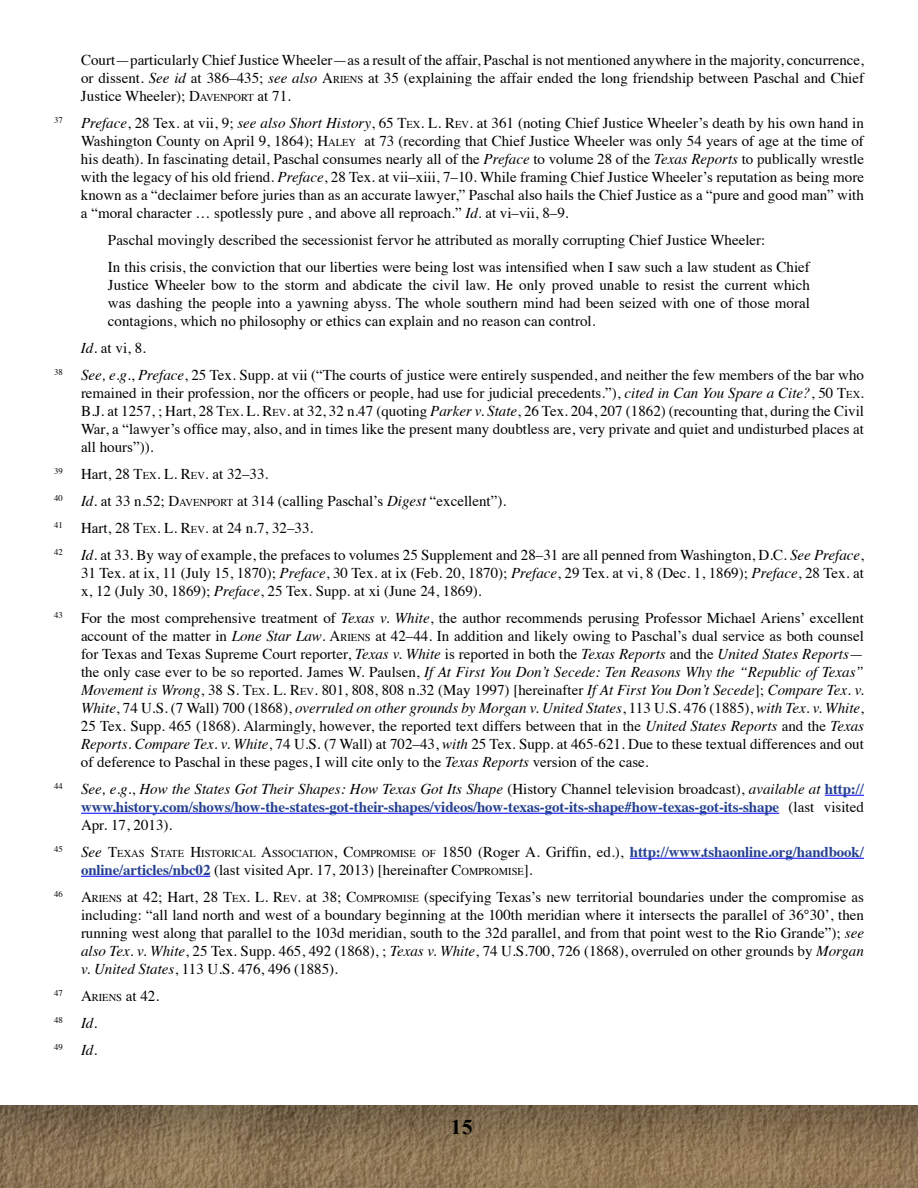
<style>
.page{position:relative;width:918px;height:1188px;background:#fff}
.page>*{position:absolute;margin:0;border:0;box-sizing:border-box;transform-origin:0 0}
.t1{font:700 21px "Times New Roman";color:#000}
.t2{font:15px/18px "Times";color:#000;text-align:justify}
.t3{font:700 15px/18px "Times";letter-spacing:-.01em;color:#25408f;text-align:justify}
.t4{font:italic 15px/27px "Times";color:#000}
.t5{font:10.5px "Times";color:#000}
.s1{font-style:italic}
.s2{font-style:inherit}
.s3{font-size:10.5px}
.s4{font-weight:400;font-style:italic;color:#000}
.s5{font-weight:400;color:#000}
.s6{font-style:italic;font-size:15px}
.s7{font-size:15px}
.s8{font-weight:700;font-size:15px;color:#25408f}
.s9{font-weight:700;color:#25408f}
</style>
<div class="page">
<div style="left:0;top:1095px;width:918px;height:93px;background:#000;opacity:.5"></div>
<hr style="left:825px;top:795px;width:39px;height:1px;background:#00f">
<hr style="left:81px;top:813px;width:698px;height:1px;background:#00f">
<hr style="left:630px;top:858px;width:234px;height:1px;background:#00f">
<hr style="left:81px;top:876px;width:129px;height:1px;background:#00f">
<p class="t2" style="left:81px;top:50px;width:785px">Court—particularly Chief Justice Wheeler—as a result of the affair, Paschal is not mentioned anywhere in the majority, concurrence, or dissent. <span class="s1">See id</span> at 386–435; <span class="s1">see also</span> <span class="s2">A</span><span class="s3">RIENS</span> at 35 (explaining the affair ended the long friendship between Paschal and Chief Justice Wheeler); <span class="s2">D</span><span class="s3">AVENPORT</span> at 71.</p>
<p class="t2" style="left:81px;top:113px;width:785px;text-indent:-27px"><sup>37</sup> <span class="s1">Preface</span>, 28 Tex. at vii, 9; <span class="s1">see also Short History</span>, 65 <span class="s2">T</span><span class="s3">EX</span><span class="s2">. L. R</span><span class="s3">EV</span>. at 361 (noting Chief Justice Wheeler’s death by his own hand in Washington County on April 9, 1864); <span class="s2">H</span><span class="s3">ALEY</span> at 73 (recording that Chief Justice Wheeler was only 54 years of age at the time of his death). In fascinating detail, Paschal consumes nearly all of the <span class="s1">Preface</span> to volume 28 of the <span class="s1">Texas Reports</span> to publically wrestle with the legacy of his old friend. <span class="s1">Preface</span>, 28 Tex. at vii–xiii, 7–10. While framing Chief Justice Wheeler’s reputation as being more known as a “declaimer before juries than as an accurate lawyer,” Paschal also hails the Chief Justice as a “pure and good man” with a “moral character … spotlessly pure , and above all reproach.” <span class="s1">Id.</span> at vi–vii, 8–9.</p>
<p class="t2" style="left:108px;top:225px;width:703px;line-height:27px">Paschal movingly described the secessionist fervor he attributed as morally corrupting Chief Justice Wheeler:<br>In this crisis, the conviction that our liberties were being lost was intensified when I saw such a law student as Chief</p>
<p class="t2" style="left:108px;top:275px;width:703px">Justice Wheeler bow to the storm and abdicate the civil law. He only proved unable to resist the current which was dashing the people into a yawning abyss. The whole southern mind had been seized with one of those moral contagions, which no philosophy or ethics can explain and no reason can control.</p>
<p class="t2" style="left:54px;top:333px;width:811px;line-height:27px;text-indent:27px"><span class="s1">Id.</span> at vi, 8.<br><sup>38</sup> <span class="s1">See, e.g.</span>, <span class="s1">Preface</span>, 25 Tex. Supp. at vii (“The courts of justice were entirely suspended, and neither the few members of the bar who</p>
<p class="t2" style="left:81px;top:383px;width:785px">remained in their profession, nor the officers or people, had use for judicial precedents.”), <span class="s1">cited in Can You Spare a Cite?</span>, 50 <span class="s2">T</span><span class="s3">EX</span><span class="s2">.<br>B.J.</span> at <span class="s2">1257</span>, ; Hart, 28 <span class="s2">T</span><span class="s3">EX</span><span class="s2">. L. R</span><span class="s3">EV</span>. at 32, 32 n.47 (quoting <span class="s1">Parker v. State</span>, 26 Tex. 204, 207 (1862) (recounting that, during the Civil War, a “lawyer’s office may, also, and in times like the present many doubtless are, very private and quiet and undisturbed places at all hours”)).</p>
<p class="t2" style="left:54px;top:459px;width:811px;line-height:27px;text-align:left"><sup>39</sup> Hart, 28 <span class="s2">T</span><span class="s3">EX</span><span class="s2">. L. R</span><span class="s3">EV</span>. at 32–33.<br><sup>40</sup> <span class="s1">Id.</span> at 33 n.52; <span class="s2">D</span><span class="s3">AVENPORT</span> at 314 (calling Paschal’s <span class="s1">Digest</span> “excellent”).<br><sup>41</sup> Hart, 28 <span class="s2">T</span><span class="s3">EX</span><span class="s2">. L. R</span><span class="s3">EV</span>. at 24 n.7, 32–33.<br><sup>42</sup> <span class="s1">Id.</span> at 33. By way of example, the prefaces to volumes 25 Supplement and 28–31 are all penned from Washington, D.C. <span class="s1">See Preface</span>,</p>
<p class="t2" style="left:81px;top:563px;width:785px">31 Tex. at ix, 11 (July 15, 1870); <span class="s1">Preface</span>, 30 Tex. at ix (Feb. 20, 1870); <span class="s1">Preface</span>, 29 Tex. at vi, 8 (Dec. 1, 1869); <span class="s1">Preface</span>, 28 Tex. at x, 12 (July 30, 1869); <span class="s1">Preface</span>, 25 Tex. Supp. at xi (June 24, 1869).</p>
<p class="t2" style="left:81px;top:608px;width:785px;text-indent:-27px"><sup>43</sup> For the most comprehensive treatment of <span class="s1">Texas v. White</span>, the author recommends perusing Professor Michael Ariens’ excellent account of the matter in <span class="s1">Lone Star Law</span>. <span class="s2">A</span><span class="s3">RIENS</span> at 42–44. In addition and likely owing to Paschal’s dual service as both counsel for Texas and Texas Supreme Court reporter, <span class="s1">Texas v. White</span> is reported in both the <span class="s1">Texas Reports</span> and the <span class="s1">United States Reports</span>— the only case ever to be so reported. James W. Paulsen, <span class="s1">If At First You Don’t Secede: Ten Reasons Why the “Republic of Texas” Movement is Wrong</span>, 38 <span class="s2">S. T</span><span class="s3">EX</span><span class="s2">. L. R</span><span class="s3">EV</span><span class="s2">.</span> 801, 808, 808 n.32 (May 1997) [hereinafter <span class="s1">If At First You Don’t Secede</span>]; <span class="s1">Compare Tex. v.<br>White</span>, 74 U.S. (7 Wall) 700 (1868), <span class="s1">overruled on other grounds by Morgan v. United States</span>, 113 U.S. 476 (1885), <span class="s1">with Tex. v. White</span>, 25 Tex. Supp. 465 (1868). Alarmingly, however, the reported text differs between that in the <span class="s1">United States Reports</span> and the <span class="s1">Texas Reports</span>. <span class="s1">Compare Tex. v. White</span>, 74 U.S. (7 Wall) at 702–43, <span class="s1">with</span> 25 Tex. Supp. at 465-621. Due to these textual differences and out of deference to Paschal in these pages, I will cite only to the <span class="s1">Texas Reports</span> version of the case.</p>
<p class="t3" style="left:81px;top:779px;width:784px;text-indent:-27px"><sup>44</sup> <span class="s4">See, e.g.</span><span class="s5">,</span> <span class="s4">H</span><span class="s4">ow the States Got Their Shapes: How Texas Got Its Shape</span> <span class="s5">(History Channel television broadcast),</span> <span class="s4">available at</span> http:// www.history.com/shows/how-the-states-got-their-shapes/videos/how-texas-got-its-shape#how-texas-got-its-shape <span class="s5">(last visited Apr. 17, 2013).</span></p>
<p class="t5" style="left:54px;top:844px;width:811px"><sup>45</sup> <span class="s6">See</span> <span class="s7">T</span>EXAS <span class="s7">S</span>TATE <span class="s7">H</span>ISTORICAL <span class="s7">A</span>SSOCIATION<span class="s7">,</span> <span class="s7">C</span>OMPROMISE OF <span class="s7">1850 (</span><span class="s7">Roger A. Griffin, ed.)</span><span class="s7">,</span> <span class="s8">http://www.tshaonline.org/handbook/</span></p>
<p class="t2" style="left:54px;top:855px;width:811px;line-height:27px;text-indent:27px"><span class="s9">online/articles/nbc02</span> (last visited Apr. 17, 2013) [hereinafter C<span class="s3">OMPROMISE</span><span class="s2">]</span>.<br><sup>46</sup> <span class="s2">A</span><span class="s3">RIENS</span> at 42; Hart, 28 <span class="s2">T</span><span class="s3">EX</span><span class="s2">. L. R</span><span class="s3">EV</span>. at 38; C<span class="s3">OMPROMISE</span> (specifying Texas’s new territorial boundaries under the compromise as</p>
<p class="t2" style="left:81px;top:905px;width:785px">including: “all land north and west of a boundary beginning at the 100th meridian where it intersects the parallel of 36°30’, then running west along that parallel to the 103d meridian, south to the 32d parallel, and from that point west to the Rio Grande”); <span class="s1">see also Tex. v. White</span>, 25 Tex. Supp. 465, 492 (1868), ; <span class="s1">Texas v. White</span>, 74 U.S.700, 726 (1868), overruled on other grounds by <span class="s1">Morgan v. United States</span>, 113 U.S. 476, 496 (1885).</p>
<p class="t5" style="left:54px;top:988px;width:107px"><sup>47</sup> <span class="s7">A</span>RIENS <span class="s7">at 42.</span></p>
<p class="t4" style="left:54px;top:1009px;width:45px"><sup>48</sup> Id.<br><sup>49</sup> Id.</p>
<h1 class="t1" style="left:451px;top:1112px;width:24px">15</h1>
</div>
